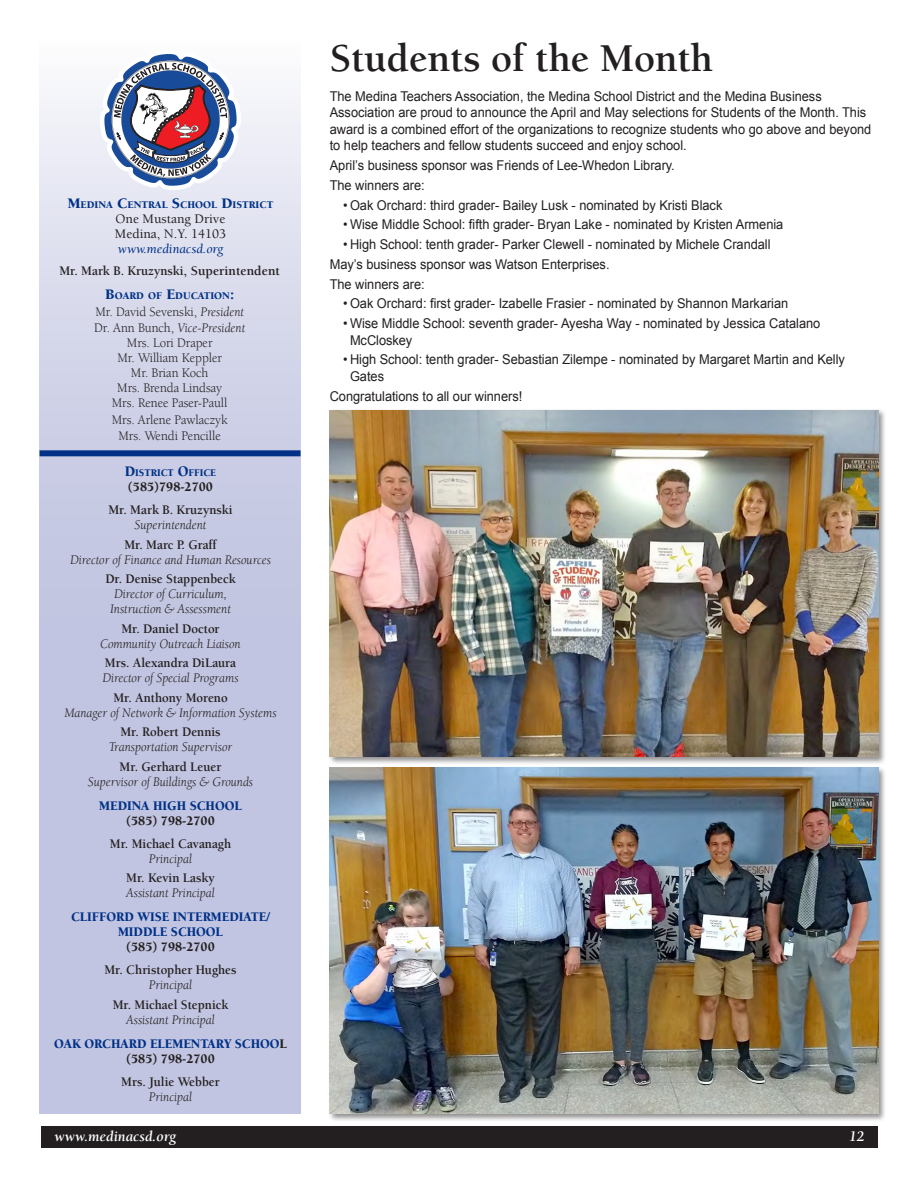
<style>
.page{position:relative;width:918px;height:1188px;background:#fff}
.page>*{position:absolute;margin:0;border:0;box-sizing:border-box;transform-origin:0 0}
.Heading{font:700 40.5px "Berkeley";letter-spacing:-.005em;color:#231f20}
.t1{font:italic 700 15px "Berkeley";color:#fff}
.Body_Text_9_11{font:13.5px/16.5px "Arial";letter-spacing:-.005em;color:#231f20;scale:.95 1}
.t2{font:italic 13.5px/15px "Berkeley";letter-spacing:-.005em;color:#231f20;scale:.95 1}
.t3{font:700 13.5px "Berkeley";letter-spacing:-.005em;color:#231f20;scale:.95 1}
.t4{font:13.5px/15px "Berkeley";letter-spacing:-.005em;color:#231f20;text-align:center;scale:.95 1}
.t5{font:900 13.5px/15px "Berkeley";letter-spacing:-.005em;color:#003186;text-align:center;scale:.95 1}
.t6{font:900 13.5px "Berkeley";letter-spacing:-.005em;color:#231f20;scale:.95 1}
.t7{font:500 13.5px/15px "Berkeley";color:#231f20}
.t8{font:italic 13.5px "Berkeley";color:#003186}
.t9{font:900 10.5px "Berkeley";color:#003186}
.t10{font:900 10.5px "Berkeley";color:#003186;scale:.95 1}
.s1{font-size:15px}
.s2{font-style:italic}
.s3{font-weight:400;font-style:italic;color:#231f20}
.s4{color:#231f20}
</style>
<div class="page">
<div style="left:41px;top:1126px;width:837px;height:22px;background:#231f20"></div>
<svg style="left:40px;top:96px;width:261px;height:1018px;background:#cacce4"></svg>
<div style="left:40px;top:450px;width:261px;height:6px;background:#003186"></div>
<div style="left:100px;top:50px;width:141px;height:140px;background:linear-gradient(to right,#f1f2f8,#f2f2f8)"></div>
<svg style="left:104px;top:54px;width:133px;height:132px"></svg>
<div style="left:328px;top:409px;width:558px;height:356px;background:#231f20;opacity:.5"></div>
<img style="left:330px;top:410px;width:548px;height:347px">
<div style="left:328px;top:766px;width:558px;height:356px;background:#231f20;opacity:.5"></div>
<img style="left:330px;top:768px;width:548px;height:346px">
<p class="t9" style="left:68px;top:200px;width:207px"><span class="s1">M</span>EDINA <span class="s1">C</span>ENTRAL <span class="s1">S</span>CHOOL <span class="s1">D</span>ISTRICT</p>
<p class="t7" style="left:115px;top:212px;width:113px">One Mustang Drive<br>Medina, N.Y. 14103</p>
<p class="t8" style="left:118px;top:242px;width:107px">www.medinacsd.org</p>
<p class="t3" style="left:59px;top:263px;width:234px">Mr. Mark B. Kruzynski, Superintendent</p>
<p class="t9" style="left:105px;top:291px;width:130px"><span class="s1">B</span>OARD OF <span class="s1">E</span>DUCATION<span class="s1">:</span></p>
<p class="t4" style="left:94px;top:304px;width:160px;line-height:16.5px;text-align:left">Mr. David Sevenski, <span class="s2">President<br></span>Dr. Ann Bunch, <span class="s2">Vice-President</span></p>
<p class="t4" style="left:112px;top:336px;width:123px">Mrs. Lori Draper<br>Mr. William Keppler<br>Mr. Brian Koch<br>Mrs. Brenda Lindsay<br>Mrs. Renee Paser-Paull</p>
<p class="t4" style="left:112px;top:412px;width:123px;line-height:16.5px">Mrs. Arlene Pawlaczyk<br>Mrs. Wendi Pencille</p>
<p class="t10" style="left:125px;top:467px;width:98px"><span class="s1">D</span>ISTRICT <span class="s1">O</span>FFICE</p>
<p class="t6" style="left:128px;top:480px;width:91px">(585)798-2700</p>
<p class="t3" style="left:108px;top:503px;width:132px">Mr. Mark B. Kruzynski</p>
<p class="t2" style="left:135px;top:518px;width:77px">Superintendent</p>
<p class="t3" style="left:124px;top:537px;width:99px">Mr. Marc P. Graff</p>
<p class="t2" style="left:70px;top:552px;width:213px">Director of Finance and Human Resources</p>
<p class="t3" style="left:105px;top:572px;width:139px">Dr. Denise Stappenbeck</p>
<p class="t2" style="left:110px;top:587px;width:129px">Director of Curriculum,<br>Instruction &amp; Assessment</p>
<p class="t3" style="left:121px;top:621px;width:105px">Mr. Daniel Doctor</p>
<p class="t2" style="left:100px;top:636px;width:149px">Community Outreach Liaison</p>
<p class="t3" style="left:105px;top:656px;width:140px">Mrs. Alexandra DiLaura</p>
<p class="t2" style="left:102px;top:671px;width:145px">Director of Special Programs</p>
<p class="t3" style="left:113px;top:690px;width:122px">Mr. Anthony Moreno</p>
<p class="t2" style="left:64px;top:705px;width:225px">Manager of Network &amp; Information Systems</p>
<p class="t3" style="left:120px;top:725px;width:107px">Mr. Robert Dennis</p>
<p class="t2" style="left:109px;top:740px;width:132px">Transportation Supervisor</p>
<p class="t3" style="left:120px;top:759px;width:109px">Mr. Gerhard Leuer</p>
<p class="t2" style="left:88px;top:774px;width:176px">Supervisor of Buildings &amp; Grounds</p>
<p class="t5" style="left:99px;top:798px;width:152px">MEDINA HIGH SCHOOL</p>
<p class="t6" style="left:126px;top:813px;width:95px">(585) 798-2700</p>
<p class="t3" style="left:110px;top:836px;width:129px">Mr. Michael Cavanagh</p>
<p class="t2" style="left:149px;top:851px;width:47px">Principal</p>
<p class="t3" style="left:126px;top:871px;width:95px">Mr. Kevin Lasky</p>
<p class="t2" style="left:126px;top:886px;width:95px">Assistant Principal</p>
<p class="t5" style="left:71px;top:910px;width:211px">CLIFFORD WISE INTERMEDIATE/<br>MIDDLE SCHOOL</p>
<p class="t6" style="left:126px;top:940px;width:95px">(585) 798-2700</p>
<p class="t3" style="left:104px;top:963px;width:141px">Mr. Christopher Hughes</p>
<p class="t2" style="left:149px;top:978px;width:47px">Principal</p>
<p class="t3" style="left:113px;top:997px;width:123px">Mr. Michael Stepnick</p>
<p class="t5" style="left:54px;top:1008px;width:247px;line-height:24px"><span class="s3">Assistant Principal<br></span>OAK ORCHARD ELEMENTARY SCHOO<span class="s4">L</span></p>
<p class="t6" style="left:126px;top:1051px;width:95px">(585) 798-2700</p>
<p class="t3" style="left:121px;top:1074px;width:105px">Mrs. Julie Webber</p>
<p class="t2" style="left:149px;top:1089px;width:47px">Principal</p>
<h1 class="Heading" style="left:330px;top:37px;width:385px">Students of the Month</h1>
<p class="Body_Text_9_11" style="left:330px;top:88px;width:572px">The Medina Teachers Association, the Medina School District and the Medina Business Association are proud to announce the April and May selections for Students of the Month. This award is a combined effort of the organizations to recognize students who go above and beyond to help teachers and fellow students succeed and enjoy school.</p>
<p class="Body_Text_9_11" style="left:330px;top:157px;width:365px">April’s business sponsor was Friends of Lee-Whedon Library.</p>
<p class="Body_Text_9_11" style="left:330px;top:177px;width:101px">The winners are:</p>
<p class="Body_Text_9_11" style="left:343px;top:197px;width:401px">• Oak Orchard: third grader- Bailey Lusk - nominated by Kristi Black</p>
<p class="Body_Text_9_11" style="left:343px;top:216px;width:465px">• Wise Middle School: fifth grader- Bryan Lake - nominated by Kristen Armenia</p>
<p class="Body_Text_9_11" style="left:343px;top:236px;width:451px">• High School: tenth grader- Parker Clewell - nominated by Michele Crandall</p>
<p class="Body_Text_9_11" style="left:330px;top:256px;width:296px">May’s business sponsor was Watson Enterprises.</p>
<p class="Body_Text_9_11" style="left:330px;top:276px;width:101px">The winners are:</p>
<p class="Body_Text_9_11" style="left:343px;top:295px;width:470px">• Oak Orchard: first grader- Izabelle Frasier - nominated by Shannon Markarian</p>
<p class="Body_Text_9_11" style="left:350px;top:315px;width:497px;text-indent:-7px">• Wise Middle School: seventh grader- Ayesha Way - nominated by Jessica Catalano<br>McCloskey</p>
<p class="Body_Text_9_11" style="left:350px;top:351px;width:523px;text-indent:-7px">• High School: tenth grader- Sebastian Zilempe - nominated by Margaret Martin and Kelly<br>Gates</p>
<p class="Body_Text_9_11" style="left:330px;top:388px;width:204px">Congratulations to all our winners!</p>
<p class="t1" style="left:55px;top:1128px;width:123px">www.medinacsd.org</p>
<p class="t1" style="left:849px;top:1128px;width:17px">12</p>
</div>
